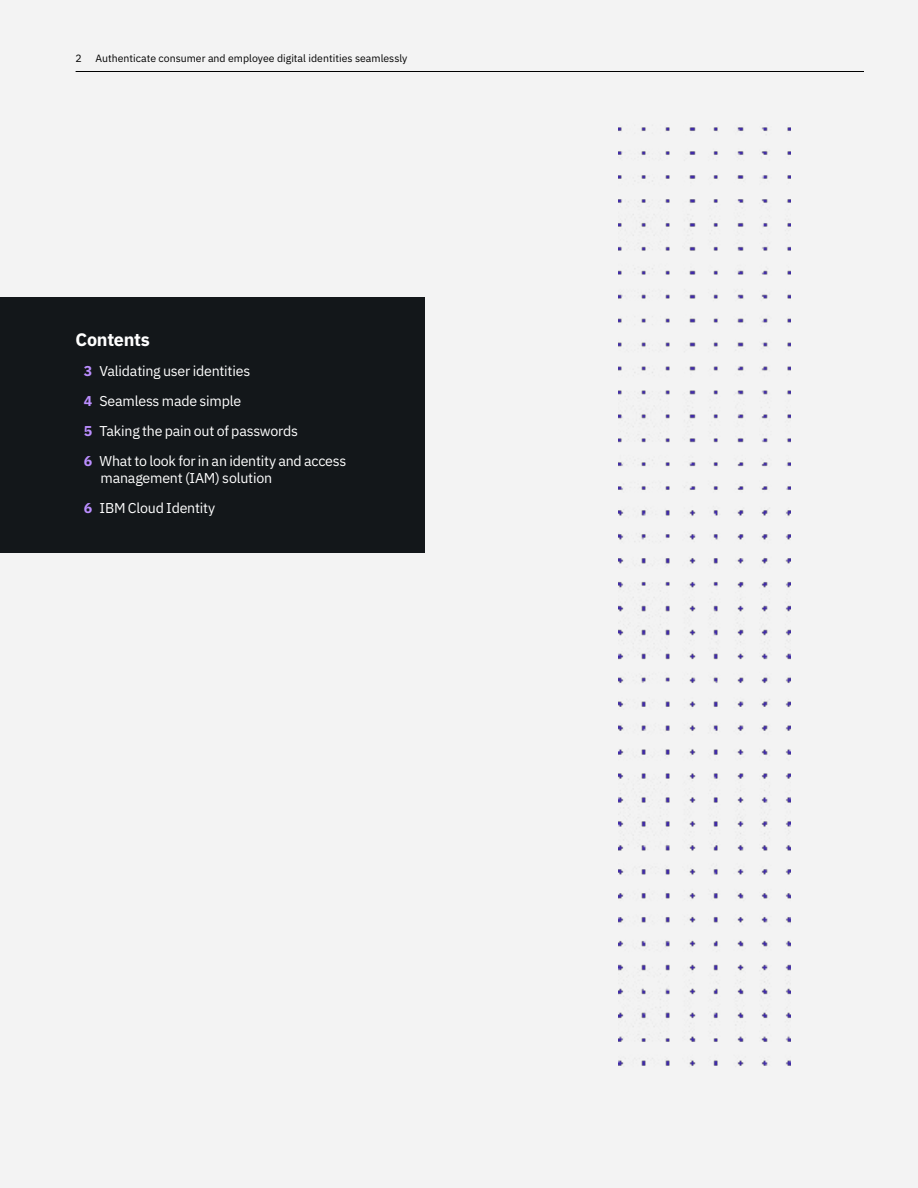
<style>
.page{position:relative;width:918px;height:1188px;background:#f3f3f3}
.page>*{position:absolute;margin:0;border:0;box-sizing:border-box;transform-origin:0 0}
.t1{font:700 18px "IBM Plex Sans";letter-spacing:-.015em;color:#fff}
.t2{font:14.25px/30px "IBM Plex Sans";letter-spacing:-.015em;color:#fff}
.t3{font:10.5px "IBM Plex Sans";color:#000}
.s1{font-weight:700;color:#bb8eff}
</style>
<div class="page">
<hr style="left:76px;top:71px;width:788px;height:1px;background:#000">
<div style="left:0;top:297px;width:424px;height:255px;background:#13171a"></div>
<img style="left:619px;top:127px;width:171px;height:939px">
<p class="t3" style="left:76px;top:50px;width:8px">2</p>
<p class="t3" style="left:95px;top:50px;width:313px">Authenticate consumer and employee digital identities seamlessly</p>
<p class="t1" style="left:76px;top:325px;width:76px">Contents</p>
<p class="t2" style="left:84px;top:355px;width:264px"><span class="s1">3</span> Validating user identities<br><span class="s1">4</span> Seamless made simple<br><span class="s1">5</span> Taking the pain out of passwords<br><span class="s1">6</span> What to look for in an identity and access</p>
<p class="t2" style="left:84px;top:461px;width:190px;text-indent:17px">management (IAM) solution<br><span class="s1">6</span> IBM Cloud Identity</p>
</div>
